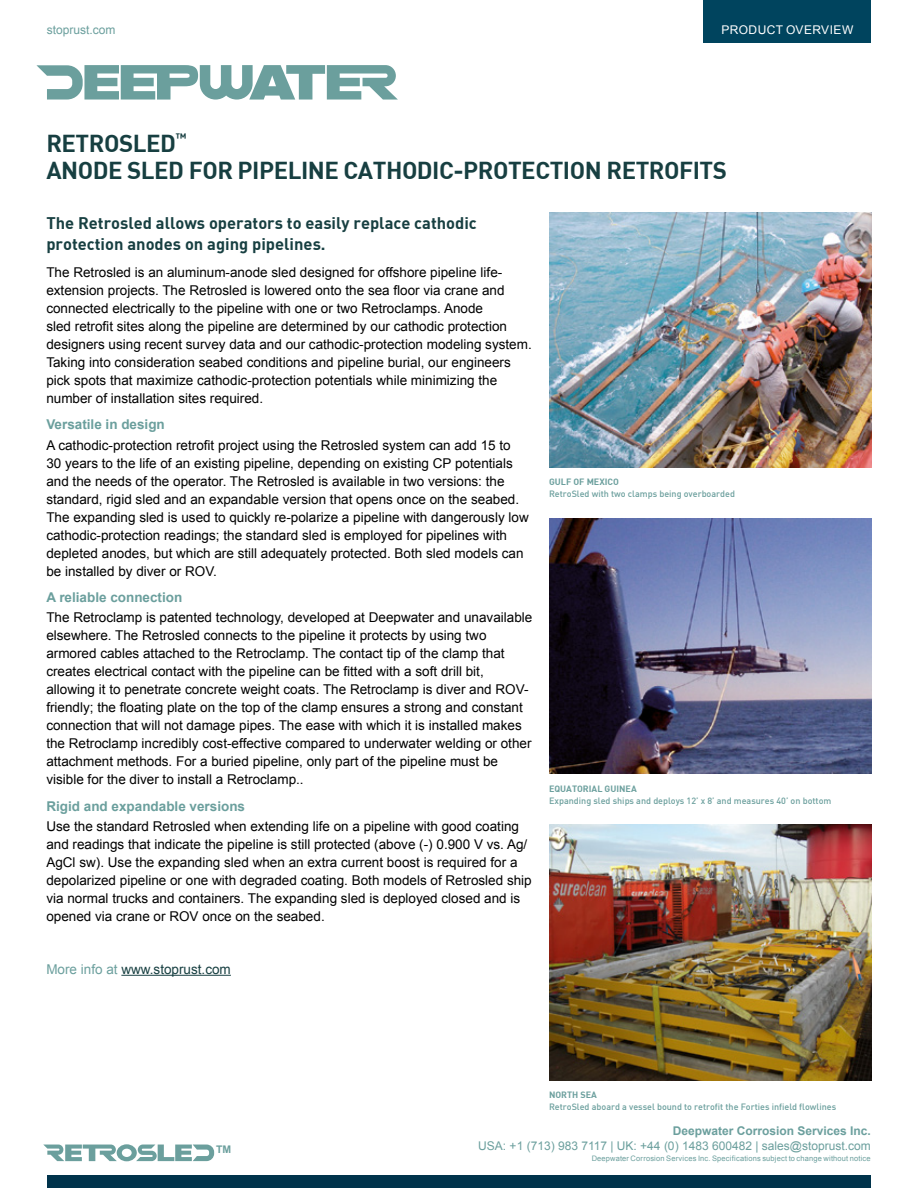
<style>
.page{position:relative;width:918px;height:1188px;background:#fff}
.page>*{position:absolute;margin:0;border:0;box-sizing:border-box;transform-origin:0 0}
.t1{font:24px/27px "DIN Bold";letter-spacing:-.02em;color:#173f41}
.t2{font:16.5px/21px "DIN Bold";color:#173f41}
.t3{font:13.5px/18px "Arial";color:#000}
.t4{font:700 13.5px "Arial";color:#6b9f9d}
.t5{font:13.5px "Arial";color:#173f41}
.t6{font:12px "Arial";color:#6b9f9d}
.t7{font:700 12px "Arial";color:#6b9f9d}
.t8{font:12px "Arial";letter-spacing:.035em;color:#fff}
.t9{font:700 10.5px "Arial";color:#6b9f9d}
.t10{font:9px "DIN Medium";color:#6b9f9d}
.t11{font:9px "DIN Bold";color:#6b9f9d}
.t12{font:7.5px "Arial";letter-spacing:.02em;color:#6b9f9d}
.s1{color:#6b9f9d}
</style>
<div class="page">
<div style="left:704px;top:0;width:167px;height:43px;background:#00445e"></div>
<svg style="left:36px;top:65px;width:362px;height:35px"></svg>
<div style="left:47px;top:1175px;width:824px;height:13px;background:#00334b"></div>
<svg style="left:43px;top:1144px;width:171px;height:17px"></svg>
<hr style="left:121px;top:975px;width:110px;height:1px;background:#173f41">
<img style="left:549px;top:213px;width:322px;height:255px">
<img style="left:549px;top:519px;width:322px;height:255px">
<img style="left:549px;top:825px;width:322px;height:255px">
<p class="t6" style="left:47px;top:21px;width:70px">stoprust.com</p>
<p class="t8" style="left:722px;top:21px;width:133px">PRODUCT OVERVIEW</p>
<h1 class="t1" style="left:46px;top:129px;width:682px">RETROSLED<sup>™<br></sup>ANODE SLED FOR PIPELINE CATHODIC-PROTECTION RETROFITS</h1>
<p class="t2" style="left:46px;top:212px;width:432px">The Retrosled allows operators to easily replace cathodic protection anodes on aging pipelines.</p>
<p class="t3" style="left:46px;top:263px;width:487px">The Retrosled is an aluminum-anode sled designed for offshore pipeline life&shy;extension projects. The Retrosled is lowered onto the sea floor via crane and connected electrically to the pipeline with one or two Retroclamps. Anode<br>sled retrofit sites along the pipeline are determined by our cathodic protection designers using recent survey data and our cathodic-protection modeling system.<br>Taking into consideration seabed conditions and pipeline burial, our engineers pick spots that maximize cathodic-protection potentials while minimizing the number of installation sites required.</p>
<p class="t4" style="left:46px;top:416px;width:120px">Versatile in design</p>
<p class="t3" style="left:46px;top:436px;width:484px">A cathodic-protection retrofit project using the Retrosled system can add 15 to 30 years to the life of an existing pipeline, depending on existing CP potentials and the needs of the operator. The Retrosled is available in two versions: the standard, rigid sled and an expandable version that opens once on the seabed.<br>The expanding sled is used to quickly re-polarize a pipeline with dangerously low cathodic-protection readings; the standard sled is employed for pipelines with depleted anodes, but which are still adequately protected. Both sled models can be installed by diver or ROV.</p>
<p class="t4" style="left:46px;top:588px;width:138px">A reliable connection</p>
<p class="t3" style="left:46px;top:609px;width:488px">The Retroclamp is patented technology, developed at Deepwater and unavailable elsewhere. The Retrosled connects to the pipeline it protects by using two armored cables attached to the Retroclamp. The contact tip of the clamp that creates electrical contact with the pipeline can be fitted with a soft drill bit, allowing it to penetrate concrete weight coats. The Retroclamp is diver and ROV&shy;friendly; the floating plate on the top of the clamp ensures a strong and constant connection that will not damage pipes. The ease with which it is installed makes the Retroclamp incredibly cost-effective compared to underwater welding or other attachment methods. For a buried pipeline, only part of the pipeline must be visible for the diver to install a Retroclamp..</p>
<p class="t4" style="left:46px;top:797px;width:200px">Rigid and expandable versions</p>
<p class="t3" style="left:46px;top:817px;width:487px">Use the standard Retrosled when extending life on a pipeline with good coating and readings that indicate the pipeline is still protected (above (-) 0.900 V vs. Ag/ AgCl sw). Use the expanding sled when an extra current boost is required for a depolarized pipeline or one with degraded coating. Both models of Retrosled ship via normal trucks and containers. The expanding sled is deployed closed and is opened via crane or ROV once on the seabed.</p>
<p class="t5" style="left:46px;top:960px;width:186px"><span class="s1">More info at</span> www.stoprust.com</p>
<p class="t11" style="left:549px;top:476px;width:71px">GULF OF MEXICO</p>
<p class="t10" style="left:549px;top:488px;width:187px">RetroSled with two clamps being overboarded</p>
<p class="t11" style="left:549px;top:782px;width:89px">EQUATORIAL GUINEA</p>
<p class="t10" style="left:549px;top:795px;width:284px">Expanding sled ships and deploys 12’ x 8’ and measures 40’ on bottom</p>
<p class="t11" style="left:549px;top:1089px;width:49px">NORTH SEA</p>
<p class="t10" style="left:549px;top:1101px;width:289px">RetroSled aboard a vessel bound to retrofit the Forties infield flowlines</p>
<p class="t9" style="left:216px;top:1142px;width:17px">TM</p>
<p class="t7" style="left:673px;top:1123px;width:200px">Deepwater Corrosion Services Inc.</p>
<p class="t6" style="left:478px;top:1138px;width:394px">USA: +1 (713) 983 7117 | UK: +44 (0) 1483 600482 | sales@stoprust.com</p>
<p class="t12" style="left:592px;top:1154px;width:281px">Deepwater Corrosion Services Inc. Specifications subject to change without notice</p>
</div>
